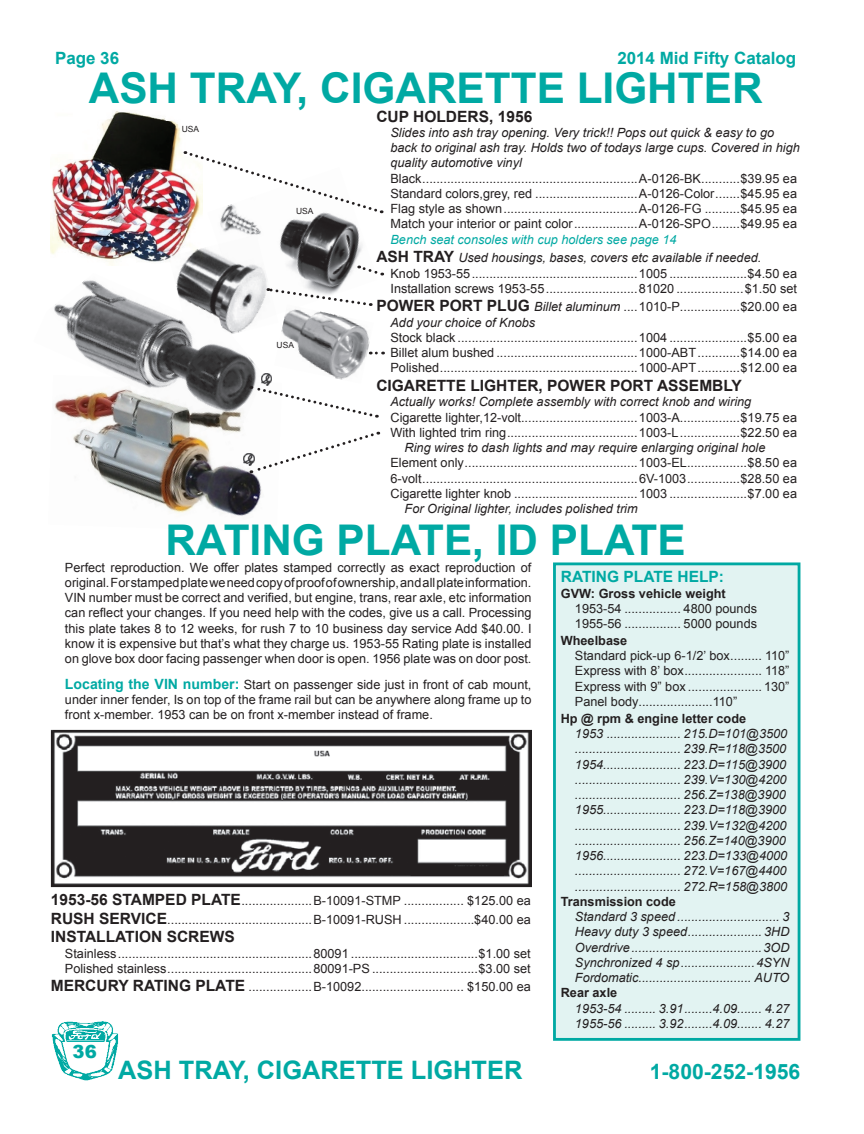
<style>
.page{position:relative;width:864px;height:1134px;background:#fff}
.page>*{position:absolute;margin:0;border:0;box-sizing:border-box;transform-origin:0 0}
.t1{font:700 42.3px "Arial";color:#00a9a3}
.t2{font:700 25.35px "Arial";color:#00a9a3}
.t3{font:700 21.15px "Arial";color:#00a9a3}
.t4{font:900 18px "Arial";color:#00a9a3}
.t5{font:700 16.95px "Arial";color:#00a9a3}
.t6{font:700 15.6px "Arial";color:#231f20}
.t7{font:700 15.6px "Arial";color:#00a9a3}
.t8{font:12.75px/15.3px "Arial";color:#231f20;text-align:justify}
.t9{font:italic 12.75px/15.3px "Arial";color:#231f20}
.t10{font:700 12.75px "Arial";color:#231f20}
.t11{font:8.4px "Arial";color:#231f20}
.s1{color:#00a9a3}
.s2{font-weight:700;font-style:normal;font-size:15.6px}
.s3{font-weight:700;font-size:15.6px}
.s4{font-style:italic}
.s5{font-weight:700;font-size:14.1px;color:#00a9a3}
</style>
<div class="page">
<div style="left:553px;top:562px;width:247px;height:479px;background:#e2f3f2;border:3px solid #00a9a3"></div>
<img style="left:179px;top:248px;width:28px;height:25px">
<img style="left:54px;top:273px;width:210px;height:102px">
<img style="left:281px;top:325px;width:91px;height:49px">
<svg style="left:203px;top:156px;width:179px;height:58px"></svg>
<img style="left:51px;top:729px;width:481px;height:158px">
<img style="left:207px;top:167px;width:171px;height:158px">
<img style="left:51px;top:111px;width:152px;height:155px">
<img style="left:54px;top:375px;width:208px;height:141px">
<svg style="left:244px;top:431px;width:135px;height:43px"></svg>
<svg style="left:250px;top:374px;width:127px;height:44px"></svg>
<img style="left:51px;top:1021px;width:67px;height:60px">
<h3 class="t5" style="left:55px;top:47px;width:66px">Page 36</h3>
<h3 class="t5" style="left:617px;top:47px;width:180px">2014 Mid Fifty Catalog</h3>
<h1 class="t1" style="left:89px;top:60px;width:675px">ASH TRAY, CIGARETTE LIGHTER</h1>
<p class="t6" style="left:376px;top:106px;width:157px">CUP HOLDERS, 1956</p>
<p class="t9" style="left:391px;top:125px;width:411px">Slides into ash tray opening. Very trick!! Pops out quick &amp; easy to go back to original ash tray. Holds two of todays large cups. Covered in high quality automotive vinyl</p>
<p class="t8" style="left:391px;top:171px;width:408px">Black.............................................................A-0126-BK...........$39.95 ea Standard colors,grey, red .............................A-0126-Color.......$45.95 ea Flag style as shown......................................A-0126-FG ..........$45.95 ea Match your interior or paint color..................A-0126-SPO........$49.95 ea</p>
<p class="t9" style="left:376px;top:230px;width:386px;line-height:18.6px;text-indent:14px"><span class="s1">Bench seat consoles with cup holders see page 14<br></span><span class="s2">ASH TRAY</span> Used housings, bases, covers etc available if needed.</p>
<p class="t8" style="left:391px;top:266px;width:408px">Knob 1953-55...............................................1005 ......................$4.50 ea<br>Installation screws 1953-55..........................81020 ...................$1.50 set</p>
<p class="t8" style="left:391px;top:299px;width:408px;text-indent:-14px"><span class="s3">POWER PORT PLUG</span> <span class="s4">Billet aluminum</span> ....1010-P.................$20.00 ea<br><span class="s4">Add your choice of Knobs</span></p>
<p class="t8" style="left:391px;top:330px;width:408px">Stock black ...................................................1004 ......................$5.00 ea Billet alum bushed ........................................1000-ABT............$14.00 ea Polished........................................................1000-APT............$12.00 ea</p>
<p class="t6" style="left:376px;top:375px;width:367px">CIGARETTE LIGHTER, POWER PORT ASSEMBLY</p>
<p class="t9" style="left:391px;top:394px;width:362px">Actually works! Complete assembly with correct knob and wiring</p>
<p class="t8" style="left:391px;top:410px;width:408px">Cigarette lighter,12-volt.................................1003-A.................$19.75 ea<br>With lighted trim ring.....................................1003-L.................$22.50 ea</p>
<p class="t9" style="left:405px;top:440px;width:362px">Ring wires to dash lights and may require enlarging original hole</p>
<p class="t8" style="left:391px;top:455px;width:408px">Element only.................................................1003-EL.................$8.50 ea 6-volt.............................................................6V-1003...............$28.50 ea Cigarette lighter knob ...................................1003 ......................$7.00 ea</p>
<p class="t9" style="left:405px;top:501px;width:235px">For Original lighter, includes polished trim</p>
<h1 class="t1" style="left:166px;top:512px;width:521px">RATING PLATE, ID PLATE</h1>
<p class="t8" style="left:65px;top:560px;width:468px">Perfect reproduction. We offer plates stamped correctly as exact reproduction of original. For stamped plate we need copy of proof of ownership, and all plate information.<br>VIN number must be correct and verified, but engine, trans, rear axle, etc information can reflect your changes. If you need help with the codes, give us a call. Processing this plate takes 8 to 12 weeks, for rush 7 to 10 business day service Add $40.00. I know it is expensive but that’s what they charge us. 1953-55 Rating plate is installed on glove box door facing passenger when door is open. 1956 plate was on door post.</p>
<p class="t8" style="left:65px;top:677px;width:468px"><span class="s5">Locating the VIN number:</span> Start on passenger side just in front of cab mount, under inner fender, Is on top of the frame rail but can be anywhere along frame up to front x-member. 1953 can be on front x-member instead of frame.</p>
<p class="t11" style="left:182px;top:124px;width:19px">USA</p>
<p class="t11" style="left:296px;top:206px;width:19px">USA</p>
<p class="t11" style="left:277px;top:340px;width:19px">USA</p>
<p class="t7" style="left:561px;top:566px;width:165px">RATING PLATE HELP:</p>
<p class="t10" style="left:561px;top:585px;width:166px">GVW: Gross vehicle weight</p>
<p class="t8" style="left:575px;top:601px;width:184px">1953-54 ................ 4800 pounds<br>1955-56 ................ 5000 pounds</p>
<p class="t10" style="left:561px;top:632px;width:68px">Wheelbase</p>
<p class="t8" style="left:575px;top:648px;width:216px">Standard pick-up 6-1/2’ box......... 110” Express with 8’ box...................... 118” Express with 9” box ..................... 130” Panel body.....................110”</p>
<p class="t10" style="left:561px;top:710px;width:187px">Hp @ rpm &amp; engine letter code</p>
<p class="t9" style="left:575px;top:726px;width:214px;text-align:justify">1953 ..................... 215.D=101@3500 .............................. 239.R=118@3500<br>1954...................... 223.D=115@3900 .............................. 239.V=130@4200 .............................. 256.Z=138@3900<br>1955...................... 223.D=118@3900 .............................. 239.V=132@4200 .............................. 256.Z=140@3900<br>1956...................... 223.D=133@4000 .............................. 272.V=167@4400 .............................. 272.R=158@3800</p>
<p class="t10" style="left:561px;top:893px;width:117px">Transmission code</p>
<p class="t9" style="left:575px;top:909px;width:216px;text-align:justify">Standard 3 speed ............................. 3<br>Heavy duty 3 speed..................... 3HD Overdrive.....................................3OD Synchronized 4 sp.....................4SYN Fordomatic................................ AUTO</p>
<p class="t10" style="left:561px;top:984px;width:58px">Rear axle</p>
<p class="t9" style="left:575px;top:1001px;width:216px">1953-54 ......... 3.91........4.09....... 4.27<br>1955-56 ......... 3.92........4.09....... 4.27</p>
<p class="t8" style="left:51px;top:891px;width:482px;line-height:18.6px"><span class="s3">1953-56 STAMPED PLATE</span>....................B-10091-STMP ................. $125.00 ea<br><span class="s3">RUSH SERVICE</span>.........................................B-10091-RUSH ....................$40.00 ea</p>
<p class="t6" style="left:51px;top:926px;width:186px">INSTALLATION SCREWS</p>
<p class="t8" style="left:65px;top:946px;width:467px">Stainless.......................................................80091 ....................................$1.00 set<br>Polished stainless.........................................80091-PS ..............................$3.00 set</p>
<p class="t8" style="left:51px;top:980px;width:481px"><span class="s3">MERCURY RATING PLATE</span> ..................B-10092............................. $150.00 ea</p>
<h3 class="t4" style="left:73px;top:1039px;width:26px">36</h3>
<h2 class="t2" style="left:118px;top:1053px;width:406px">ASH TRAY, CIGARETTE LIGHTER</h2>
<h3 class="t3" style="left:650px;top:1058px;width:152px">1-800-252-1956</h3>
</div>
